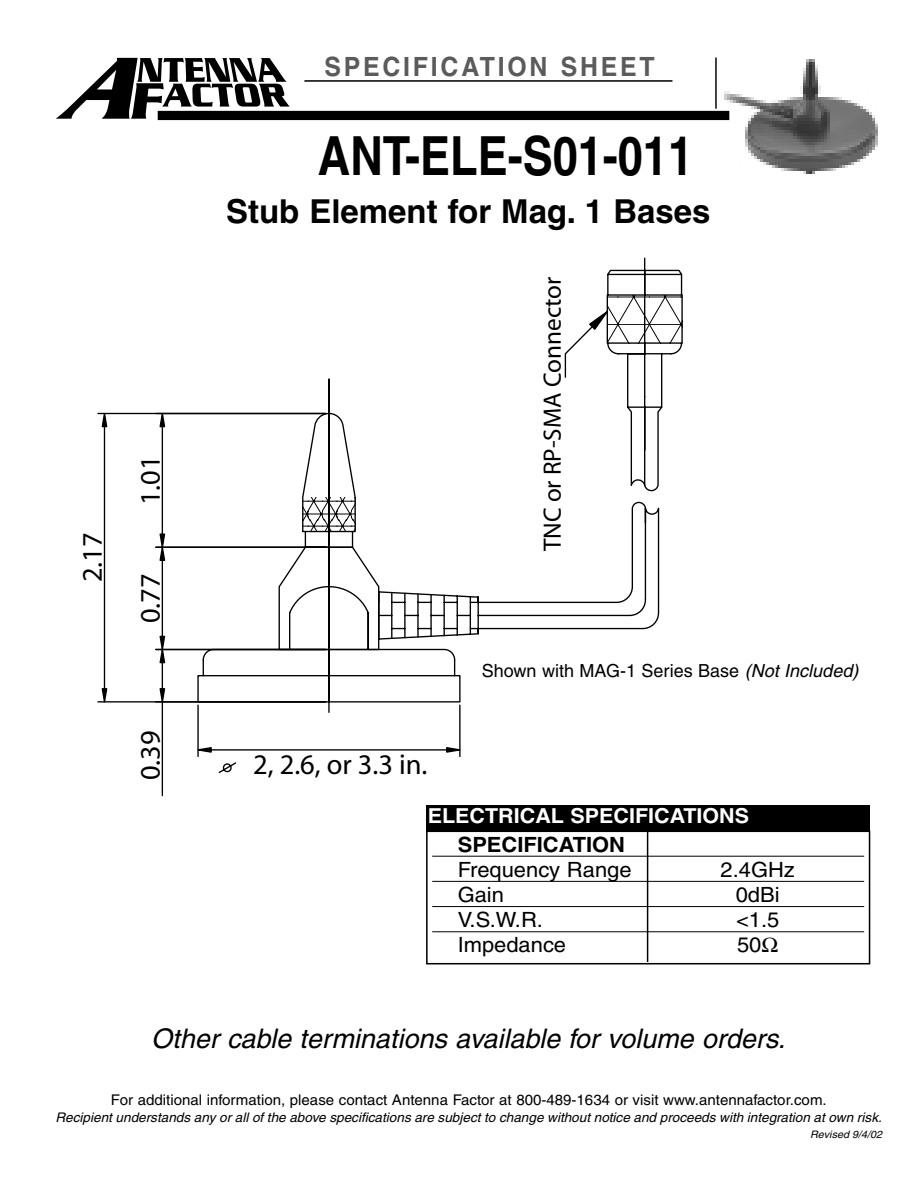
<style>
.page{position:relative;width:918px;height:1188px;background:#fff}
.page>*{position:absolute;margin:0;border:0;box-sizing:border-box;transform-origin:0 0}
.t1{font:700 54px "Helvetica";color:#000;scale:.83 1}
.t2{font:700 33px "Helvetica";color:#000}
.t3{font:28.5px "Myriad";color:#000}
.t4{font:italic 27px "Helvetica";color:#000}
.t5{font:700 26.4px "Helvetica";letter-spacing:.11em;color:#5c5b5b;scale:.94 1}
.t6{font:25.2px "Myriad";color:#000}
.t7{font:21px "Helvetica";color:#000;scale:1.04 1}
.t8{font:700 21px "Helvetica";color:#000;scale:1.04 1}
.t9{font:700 20.7px "Helvetica";color:#fff;scale:1.04 1}
.t10{font:18px "Helvetica";color:#000}
.t11{font:14.7px "Helvetica";color:#000}
.t12{font:italic 13.2px "Helvetica";color:#000}
.t13{font:italic 10.2px "Helvetica";color:#000;scale:1.04 1}
.s1{font-style:italic}
</style>
<div class="page">
<svg style="left:154px;top:411px;width:506px;height:292px"></svg>
<svg style="left:159px;top:411px;width:7px;height:17px"></svg>
<hr style="left:156px;top:547px;width:170px;height:1px;background:#000">
<hr style="left:162px;top:560px;width:1px;height:76px;background:#000">
<svg style="left:159px;top:533px;width:7px;height:29px"></svg>
<hr style="left:156px;top:649px;width:170px;height:1px;background:#000">
<hr style="left:162px;top:702px;width:1px;height:94px;background:#000">
<svg style="left:159px;top:635px;width:7px;height:75px"></svg>
<hr style="left:98px;top:701px;width:228px;height:2px;background:#000">
<hr style="left:98px;top:413px;width:228px;height:1px;background:#000">
<hr style="left:104px;top:427px;width:1px;height:262px;background:#000">
<svg style="left:101px;top:687px;width:7px;height:16px"></svg>
<svg style="left:101px;top:412px;width:7px;height:16px"></svg>
<hr style="left:197px;top:705px;width:2px;height:51px;background:#000">
<hr style="left:459px;top:705px;width:2px;height:51px;background:#000">
<hr style="left:211px;top:749px;width:236px;height:2px;background:#000">
<svg style="left:197px;top:746px;width:16px;height:8px"></svg>
<svg style="left:445px;top:746px;width:16px;height:8px"></svg>
<svg style="left:564px;top:257px;width:119px;height:240px"></svg>
<svg style="left:218px;top:762px;width:19px;height:11px"></svg>
<img style="left:725px;top:59px;width:153px;height:114px">
<hr style="left:432px;top:856px;width:432px;height:1px;background:#000">
<hr style="left:432px;top:881px;width:432px;height:1px;background:#000">
<hr style="left:432px;top:906px;width:432px;height:1px;background:#000">
<hr style="left:432px;top:931px;width:432px;height:1px;background:#000">
<div style="left:426px;top:831px;width:444px;height:133px;border:2px solid #000"></div>
<hr style="left:647px;top:831px;width:1px;height:131px;background:#000">
<div style="left:426px;top:805px;width:444px;height:26px;background:#000"></div>
<svg style="left:56px;top:58px;width:234px;height:61px"></svg>
<hr style="left:304px;top:80px;width:368px;height:2px;background:#000">
<hr style="left:715px;top:58px;width:2px;height:51px;background:#000">
<div style="left:158px;top:111px;width:571px;height:9px;background:#000"></div>
<h3 class="t5" style="left:324px;top:57px;width:353px">SPECIFICATION SHEET</h3>
<h1 class="t1" style="left:318px;top:136px;width:454px">ANT-ELE-S01-011</h1>
<h3 class="t3" style="left:82px;top:582px;width:51px;rotate:-90deg">2.17</h3>
<h3 class="t3" style="left:140px;top:505px;width:51px;rotate:-90deg">1.01</h3>
<h3 class="t3" style="left:140px;top:623px;width:51px;rotate:-90deg">0.77</h3>
<h3 class="t3" style="left:140px;top:780px;width:51px;rotate:-90deg">0.39</h3>
<h2 class="t2" style="left:226px;top:199px;width:486px">Stub Element for Mag. 1 Bases</h2>
<h3 class="t6" style="left:543px;top:551px;width:276px;rotate:-90deg">TNC or RP-SMA Connector</h3>
<h3 class="t3" style="left:253px;top:754px;width:176px">2, 2.6, or 3.3 in.</h3>
<h3 class="t10" style="left:482px;top:664px;width:378px">Shown with MAG-1 Series Base <span class="s1">(Not Included)</span></h3>
<h3 class="t9" style="left:428px;top:808px;width:310px">ELECTRICAL SPECIFICATIONS</h3>
<h3 class="t8" style="left:458px;top:836px;width:162px">SPECIFICATION</h3>
<h3 class="t7" style="left:458px;top:862px;width:169px">Frequency Range</h3>
<h3 class="t7" style="left:721px;top:862px;width:73px">2.4GHz</h3>
<h3 class="t7" style="left:458px;top:887px;width:46px">Gain</h3>
<h3 class="t7" style="left:736px;top:887px;width:44px">0dBi</h3>
<h3 class="t7" style="left:458px;top:912px;width:83px">V.S.W.R.</h3>
<h3 class="t7" style="left:736px;top:912px;width:43px">&lt;1.5</h3>
<h3 class="t7" style="left:458px;top:937px;width:106px">Impedance</h3>
<h3 class="t7" style="left:737px;top:937px;width:25px">50</h3>
<h3 class="t4" style="left:151px;top:1029px;width:636px">Other cable terminations available for volume orders.</h3>
<p class="t11" style="left:111px;top:1095px;width:717px">For additional information, please contact Antenna Factor at 800-489-1634 or visit www.antennafactor.com.</p>
<p class="t12" style="left:56px;top:1112px;width:828px">Recipient understands any or all of the above specifications are subject to change without notice and proceeds with integration at own risk.</p>
<p class="t13" style="left:810px;top:1131px;width:71px">Revised 9/4/02</p>
</div>
